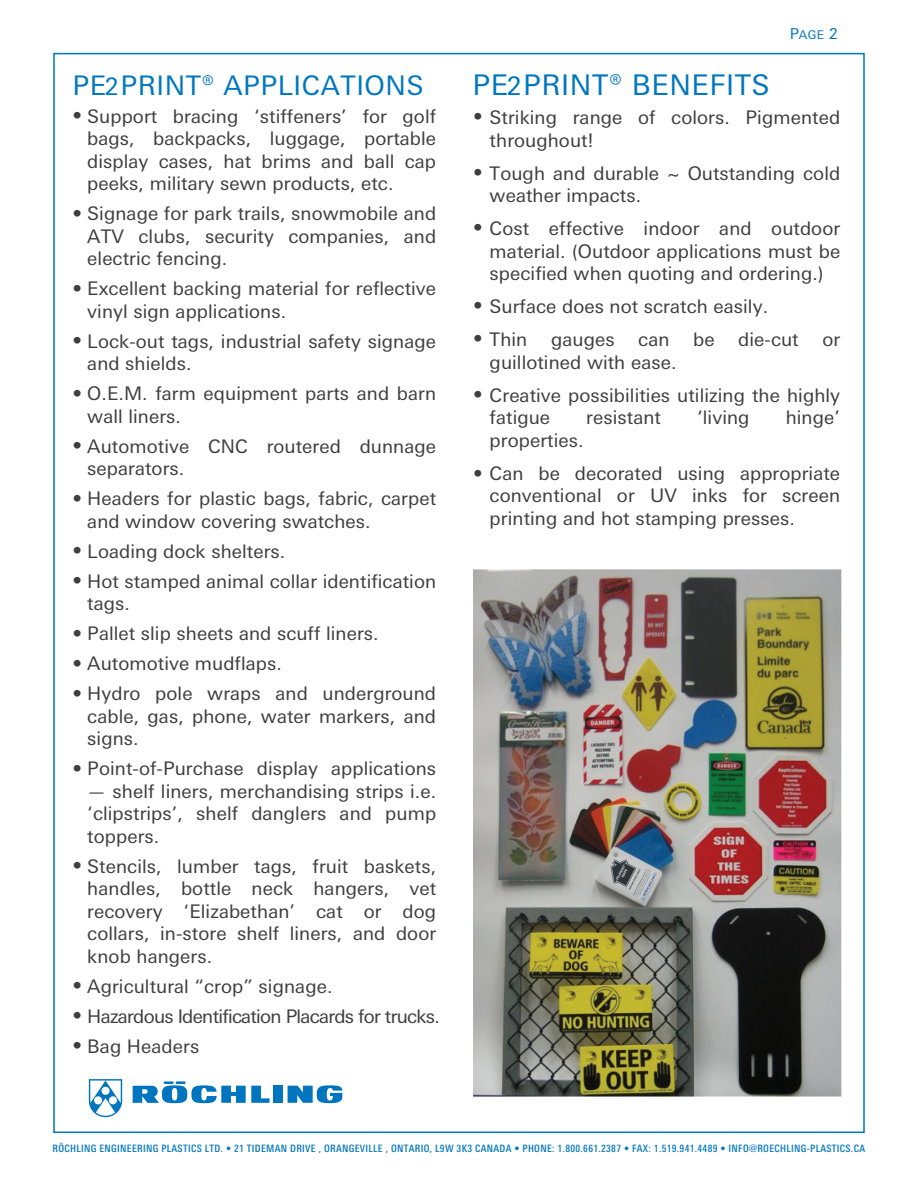
<style>
.page{position:relative;width:918px;height:1188px;background:#fff}
.page>*{position:absolute;margin:0;border:0;box-sizing:border-box;transform-origin:0 0}
.t1{font:28.5px "Linotype Univers Basic";letter-spacing:.02em;color:#0077c0}
.t2{font:27px "Linotype Univers Basic";letter-spacing:.02em;color:#0077c0}
.t3{font:18.75px/22.5px "Linotype Univers Basic";letter-spacing:.005em;color:#3e3e3f}
.t4{font:18.75px "Linotype Univers Basic";letter-spacing:-.035em;color:#3e3e3f}
.t5{font:12px "Linotype Univers Basic";color:#0077c0}
.t6{font:500 condensed 10.2px "Linotype Univers";letter-spacing:.03em;color:#0077c0}
.s1{font-size:15px}
.s2{font-size:24px}
.s3{font-size:25.5px}
</style>
<div class="page">
<img style="left:473px;top:570px;width:368px;height:527px">
<svg style="left:89px;top:1079px;width:33px;height:38px"></svg>
<div style="left:273px;top:1086px;width:10px;height:17px;background:#0075bf"></div>
<svg style="left:288px;top:1085px;width:55px;height:18px"></svg>
<svg style="left:133px;top:1081px;width:137px;height:22px"></svg>
<p class="t5" style="left:790px;top:28px;width:50px"><span class="s1">P</span>AGE <span class="s1">2</span></p>
<h2 class="t2" style="left:72px;top:70px;width:353px">PE<span class="s2">2</span>PRINT® APPLICATIONS</h2>
<h1 class="t1" style="left:472px;top:69px;width:299px">PE<span class="s3">2</span>PRINT® BENEFITS</h1>
<p class="t3" style="left:87px;top:105px;width:350px;text-align:justify;text-indent:-15px">• Support bracing ‘stiffeners’ for golf bags, backpacks, luggage, portable display cases, hat brims and ball cap peeks, military sewn products, etc.</p>
<p class="t3" style="left:87px;top:202px;width:350px;text-align:justify;text-indent:-15px">• Signage for park trails, snowmobile and ATV clubs, security companies, and electric fencing.</p>
<p class="t3" style="left:87px;top:277px;width:350px;text-indent:-15px">• Excellent backing material for reflective vinyl sign applications.</p>
<p class="t3" style="left:87px;top:330px;width:350px;text-indent:-15px">• Lock-out tags, industrial safety signage and shields.</p>
<p class="t3" style="left:87px;top:382px;width:350px;text-indent:-15px">• O.E.M. farm equipment parts and barn wall liners.</p>
<p class="t3" style="left:87px;top:435px;width:350px;text-indent:-15px">• Automotive CNC routered dunnage separators.</p>
<p class="t3" style="left:87px;top:487px;width:350px;text-indent:-15px">• Headers for plastic bags, fabric, carpet and window covering swatches.</p>
<p class="t3" style="left:73px;top:540px;width:214px">• Loading dock shelters.</p>
<p class="t3" style="left:87px;top:570px;width:350px;text-indent:-15px">• Hot stamped animal collar identification tags.</p>
<p class="t3" style="left:73px;top:622px;width:308px">• Pallet slip sheets and scuff liners.</p>
<p class="t3" style="left:73px;top:652px;width:211px">• Automotive mudflaps.</p>
<p class="t3" style="left:87px;top:682px;width:350px;text-align:justify;text-indent:-15px">• Hydro pole wraps and underground cable, gas, phone, water markers, and signs.</p>
<p class="t3" style="left:73px;top:757px;width:365px">• Point-of-Purchase display applications</p>
<p class="t3" style="left:87px;top:780px;width:350px;text-align:justify">— shelf liners, merchandising strips i.e. ‘clipstrips’, shelf danglers and pump toppers.</p>
<p class="t3" style="left:87px;top:855px;width:350px;text-align:justify;text-indent:-15px">• Stencils, lumber tags, fruit baskets, handles, bottle neck hangers, vet recovery ‘Elizabethan’ cat or dog collars, in-store shelf liners, and door knob hangers.</p>
<p class="t3" style="left:73px;top:975px;width:261px">• Agricultural “crop” signage.</p>
<p class="t4" style="left:73px;top:1005px;width:369px">• Hazardous Identification Placards for trucks.</p>
<p class="t3" style="left:73px;top:1035px;width:128px">• Bag Headers</p>
<p class="t3" style="left:490px;top:106px;width:352px;text-indent:-16px">• Striking range of colors. Pigmented throughout!</p>
<p class="t3" style="left:490px;top:162px;width:352px;text-indent:-16px">• Tough and durable ~ Outstanding cold weather impacts.</p>
<p class="t3" style="left:490px;top:217px;width:352px;text-align:justify;text-indent:-16px">• Cost effective indoor and outdoor material. (Outdoor applications must be specified when quoting and ordering.)</p>
<p class="t3" style="left:473px;top:295px;width:296px">• Surface does not scratch easily.</p>
<p class="t3" style="left:473px;top:328px;width:56px">• Thin</p>
<p class="t3" style="left:551px;top:328px;width:65px">gauges</p>
<p class="t3" style="left:638px;top:328px;width:33px">can</p>
<p class="t3" style="left:693px;top:328px;width:23px">be</p>
<p class="t3" style="left:738px;top:328px;width:62px">die-cut</p>
<p class="t3" style="left:822px;top:328px;width:19px">or</p>
<p class="t3" style="left:490px;top:351px;width:188px">guillotined with ease.</p>
<p class="t3" style="left:490px;top:384px;width:352px;text-indent:-16px">• Creative possibilities utilizing the highly fatigue</p>
<p class="t3" style="left:586px;top:406px;width:76px">resistant</p>
<p class="t3" style="left:697px;top:406px;width:54px">‘living</p>
<p class="t3" style="left:786px;top:406px;width:56px">hinge’</p>
<p class="t3" style="left:490px;top:429px;width:95px">properties.</p>
<p class="t3" style="left:490px;top:462px;width:352px;text-align:justify;text-indent:-16px">• Can be decorated using appropriate conventional or UV inks for screen printing and hot stamping presses.</p>
<p class="t6" style="left:53px;top:1142px;width:814px">RÖCHLING ENGINEERING PLASTICS LTD. • 21 TIDEMAN DRIVE , ORANGEVILLE , ONTARIO, L9W 3K3 CANADA • PHONE: 1.800.661.2387 • FAX: 1.519.941.4489 • INFO@ROECHLING-PLASTICS.CA</p>
</div>
